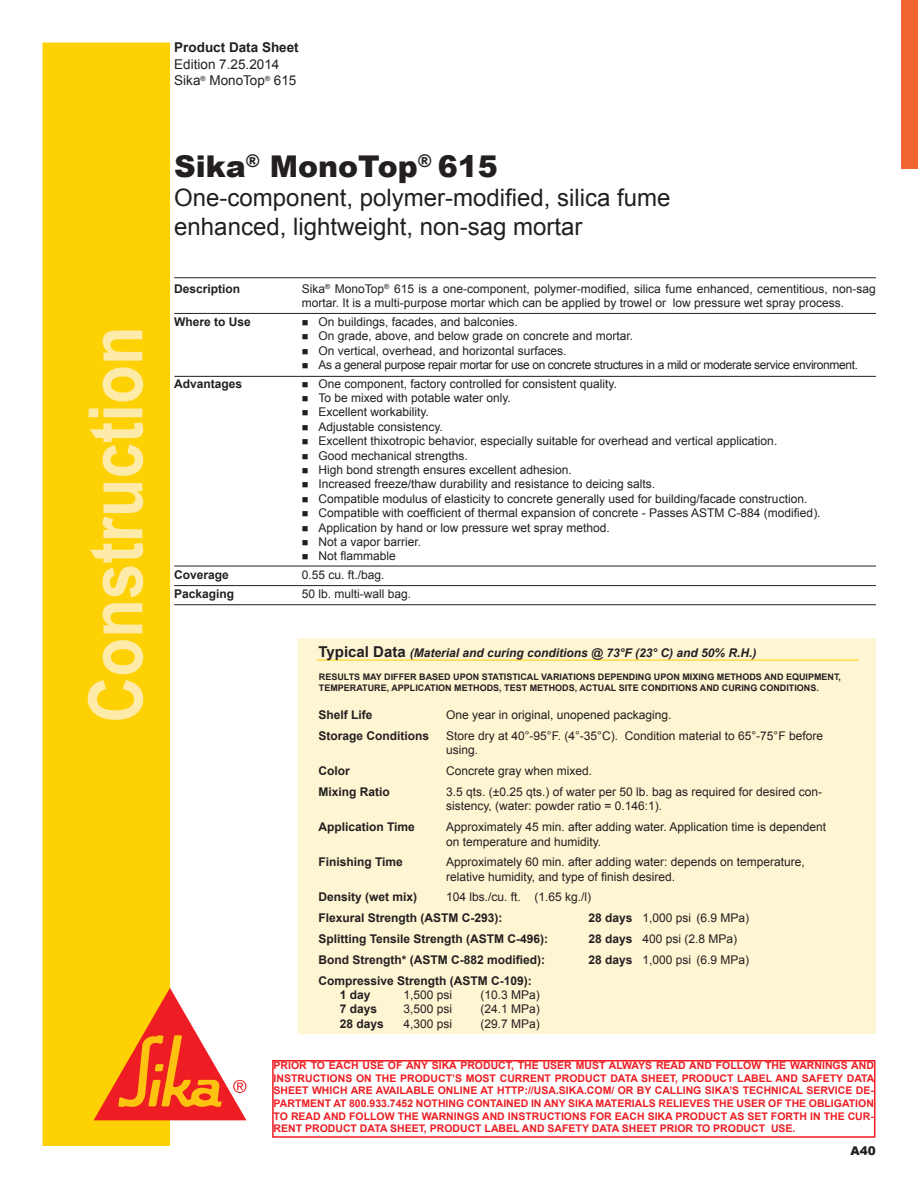
<style>
.page{position:relative;width:918px;height:1188px;background:#fff}
.page>*{position:absolute;margin:0;border:0;box-sizing:border-box;transform-origin:0 0}
.t1{font:700 75px "Arial";color:#ffeba9;scale:.85 1}
.Product{font:900 30px "Arial";color:#231f20}
.Description{font:24px/28.8px "Arial";color:#231f20}
.t2{font:13.5px "Arial";color:#231f20}
.t3{font:700 13.5px "Arial";color:#231f20}
.Body_text{font:12px/14.4px "Arial";color:#231f20}
.Body_text-2{font:700 12px "Arial";color:#231f20}
.Body_text-3{font:12px "Arial";letter-spacing:-.03em;color:#231f20}
.Body_text-4{font:italic 700 12px "Arial";color:#231f20}
.Body_text-5{font:900 12px "Arial";color:#231f20}
.t4{font:700 10.5px/12.6px "Arial";color:#ee1d23;text-align:justify}
.t5{font:700 9px "Arial";color:#231f20}
.s1{font-style:normal;font-size:15px}
.s2{font-weight:700}
</style>
<div class="page">
<div style="left:43px;top:43px;width:127px;height:1103px;background:#fed105"></div>
<svg style="left:94px;top:988px;width:152px;height:132px"></svg>
<div style="left:298px;top:638px;width:578px;height:396px;background:#fef5d2"></div>
<hr style="left:317px;top:660px;width:542px;height:1px;background:#fed105">
<hr style="left:174px;top:313px;width:702px;height:1px;background:#231f20">
<hr style="left:174px;top:376px;width:702px;height:1px;background:#231f20">
<hr style="left:174px;top:566px;width:702px;height:1px;background:#231f20">
<hr style="left:174px;top:585px;width:702px;height:1px;background:#231f20">
<hr style="left:174px;top:604px;width:702px;height:1px;background:#231f20">
<hr style="left:174px;top:277px;width:702px;height:1px;background:#231f20">
<div style="left:272px;top:1060px;width:603px;height:78px;border:2px solid #ee1d23"></div>
<div style="left:901px;top:0;width:17px;height:169px;background:#f2642f"></div>
<h1 class="t1" style="left:66px;top:723px;width:468px;rotate:-90deg">Construction</h1>
<p class="t3" style="left:174px;top:39px;width:126px">Product Data Sheet</p>
<p class="t2" style="left:174px;top:55px;width:107px">Edition 7.25.2014</p>
<p class="t2" style="left:174px;top:71px;width:124px">Sika<sup>®</sup> MonoTop<sup>®</sup> 615</p>
<p class="Product" style="left:174px;top:145px;width:325px">Sika<sup>®</sup> MonoTop<sup>®</sup> 615</p>
<p class="Description" style="left:174px;top:183px;width:498px">One-component, polymer-modified, silica fume enhanced, lightweight, non-sag mortar</p>
<p class="Body_text-2" style="left:174px;top:280px;width:68px">Description</p>
<p class="Body_text" style="left:302px;top:281px;width:576px">Sika<sup>®</sup> MonoTop<sup>®</sup> 615 is a one-component, polymer-modified, silica fume enhanced, cementitious, non-sag mortar. It is a multi-purpose mortar which can be applied by trowel or low pressure wet spray process.</p>
<p class="Body_text-2" style="left:174px;top:314px;width:78px">Where to Use</p>
<p class="Body_text" style="left:302px;top:314px;width:218px">■ On buildings, facades, and balconies.</p>
<p class="Body_text" style="left:302px;top:329px;width:333px">■ On grade, above, and below grade on concrete and mortar.</p>
<p class="Body_text" style="left:302px;top:343px;width:266px">■ On vertical, overhead, and horizontal surfaces.</p>
<p class="Body_text-3" style="left:302px;top:357px;width:558px">■ As a general purpose repair mortar for use on concrete structures in a mild or moderate service environment.</p>
<p class="Body_text-2" style="left:174px;top:375px;width:70px">Advantages</p>
<p class="Body_text" style="left:302px;top:376px;width:317px">■ One component, factory controlled for consistent quality.</p>
<p class="Body_text" style="left:302px;top:391px;width:211px">■ To be mixed with potable water only.</p>
<p class="Body_text" style="left:302px;top:405px;width:129px">■ Excellent workability.</p>
<p class="Body_text" style="left:302px;top:420px;width:143px">■ Adjustable consistency.</p>
<p class="Body_text" style="left:302px;top:434px;width:477px">■ Excellent thixotropic behavior, especially suitable for overhead and vertical application.</p>
<p class="Body_text" style="left:302px;top:448px;width:167px">■ Good mechanical strengths.</p>
<p class="Body_text" style="left:302px;top:463px;width:272px">■ High bond strength ensures excellent adhesion.</p>
<p class="Body_text" style="left:302px;top:477px;width:355px">■ Increased freeze/thaw durability and resistance to deicing salts.</p>
<p class="Body_text" style="left:302px;top:492px;width:507px">■ Compatible modulus of elasticity to concrete generally used for building/facade construction.</p>
<p class="Body_text" style="left:302px;top:506px;width:520px">■ Compatible with coefficient of thermal expansion of concrete - Passes ASTM C-884 (modified).</p>
<p class="Body_text" style="left:302px;top:520px;width:310px">■ Application by hand or low pressure wet spray method.</p>
<p class="Body_text" style="left:302px;top:535px;width:121px">■ Not a vapor barrier.</p>
<p class="Body_text" style="left:302px;top:549px;width:95px">■ Not flammable</p>
<p class="Body_text-2" style="left:174px;top:567px;width:56px">Coverage</p>
<p class="Body_text" style="left:302px;top:568px;width:84px">0.55 cu. ft./bag.</p>
<p class="Body_text-2" style="left:174px;top:586px;width:62px">Packaging</p>
<p class="Body_text" style="left:302px;top:587px;width:111px">50 lb. multi-wall bag.</p>
<p class="Body_text-4" style="left:319px;top:645px;width:440px"><span class="s1">Typical Data</span> (Material and curing conditions @ 73°F (23° C) and 50% R.H.)</p>
<p class="t5" style="left:319px;top:671px;width:524px">RESULTS MAY DIFFER BASED UPON STATISTICAL VARIATIONS DEPENDING UPON MIXING METHODS AND EQUIPMENT,</p>
<p class="t5" style="left:319px;top:682px;width:502px">TEMPERATURE, APPLICATION METHODS, TEST METHODS, ACTUAL SITE CONDITIONS AND CURING CONDITIONS.</p>
<p class="Body_text-2" style="left:319px;top:707px;width:56px">Shelf Life</p>
<p class="Body_text" style="left:446px;top:708px;width:227px">One year in original, unopened packaging.</p>
<p class="Body_text-2" style="left:319px;top:728px;width:112px">Storage Conditions</p>
<p class="Body_text" style="left:446px;top:729px;width:378px">Store dry at 40°-95°F. (4°-35°C). Condition material to 65°-75°F before using.</p>
<p class="Body_text-2" style="left:319px;top:763px;width:33px">Color</p>
<p class="Body_text" style="left:446px;top:764px;width:148px">Concrete gray when mixed.</p>
<p class="Body_text-2" style="left:319px;top:784px;width:73px">Mixing Ratio</p>
<p class="Body_text" style="left:446px;top:785px;width:378px">3.5 qts. (±0.25 qts.) of water per 50 lb. bag as required for desired con&shy;sistency, (water: powder ratio = 0.146:1).</p>
<p class="Body_text-2" style="left:319px;top:819px;width:98px">Application Time</p>
<p class="Body_text" style="left:446px;top:820px;width:382px">Approximately 45 min. after adding water. Application time is dependent on temperature and humidity.</p>
<p class="Body_text-2" style="left:319px;top:854px;width:86px">Finishing Time</p>
<p class="Body_text" style="left:446px;top:855px;width:360px">Approximately 60 min. after adding water: depends on temperature, relative humidity, and type of finish desired.</p>
<p class="Body_text-2" style="left:319px;top:889px;width:100px">Density (wet mix)</p>
<p class="Body_text" style="left:446px;top:890px;width:147px">104 lbs./cu. ft. (1.65 kg./l)</p>
<p class="Body_text-2" style="left:319px;top:910px;width:186px">Flexural Strength (ASTM C-293):</p>
<p class="Body_text" style="left:589px;top:911px;width:162px"><span class="s2">28 days</span> 1,000 psi (6.9 MPa)</p>
<p class="Body_text-2" style="left:319px;top:931px;width:231px">Splitting Tensile Strength (ASTM C-496):</p>
<p class="Body_text" style="left:589px;top:932px;width:150px"><span class="s2">28 days</span> 400 psi (2.8 MPa)</p>
<p class="Body_text-2" style="left:319px;top:952px;width:228px">Bond Strength* (ASTM C-882 modified):</p>
<p class="Body_text" style="left:589px;top:953px;width:162px"><span class="s2">28 days</span> 1,000 psi (6.9 MPa)</p>
<p class="Body_text-2" style="left:319px;top:972px;width:215px">Compressive Strength (ASTM C-109):</p>
<p class="Body_text-2" style="left:340px;top:987px;width:32px">1 day</p>
<p class="Body_text" style="left:404px;top:988px;width:50px">1,500 psi</p>
<p class="Body_text" style="left:481px;top:988px;width:61px">(10.3 MPa)</p>
<p class="Body_text-2" style="left:340px;top:1001px;width:39px">7 days</p>
<p class="Body_text" style="left:404px;top:1002px;width:50px">3,500 psi</p>
<p class="Body_text" style="left:481px;top:1002px;width:61px">(24.1 MPa)</p>
<p class="Body_text-2" style="left:340px;top:1016px;width:46px">28 days</p>
<p class="Body_text" style="left:404px;top:1016px;width:50px">4,300 psi</p>
<p class="Body_text" style="left:481px;top:1016px;width:61px">(29.7 MPa)</p>
<p class="t4" style="left:274px;top:1059px;width:602px">PRIOR TO EACH USE OF ANY SIKA PRODUCT, THE USER MUST ALWAYS READ AND FOLLOW THE WARNINGS AND INSTRUCTIONS ON THE PRODUCT’S MOST CURRENT PRODUCT DATA SHEET, PRODUCT LABEL AND SAFETY DATA SHEET WHICH ARE AVAILABLE ONLINE AT HTTP://USA.SIKA.COM/ OR BY CALLING SIKA’S TECHNICAL SERVICE DE-PARTMENT AT 800.933.7452 NOTHING CONTAINED IN ANY SIKA MATERIALS RELIEVES THE USER OF THE OBLIGATION TO READ AND FOLLOW THE WARNINGS AND INSTRUCTIONS FOR EACH SIKA PRODUCT AS SET FORTH IN THE CUR-RENT PRODUCT DATA SHEET, PRODUCT LABEL AND SAFETY DATA SHEET PRIOR TO PRODUCT USE.</p>
<p class="Body_text-5" style="left:851px;top:1142px;width:27px">A40</p>
</div>
